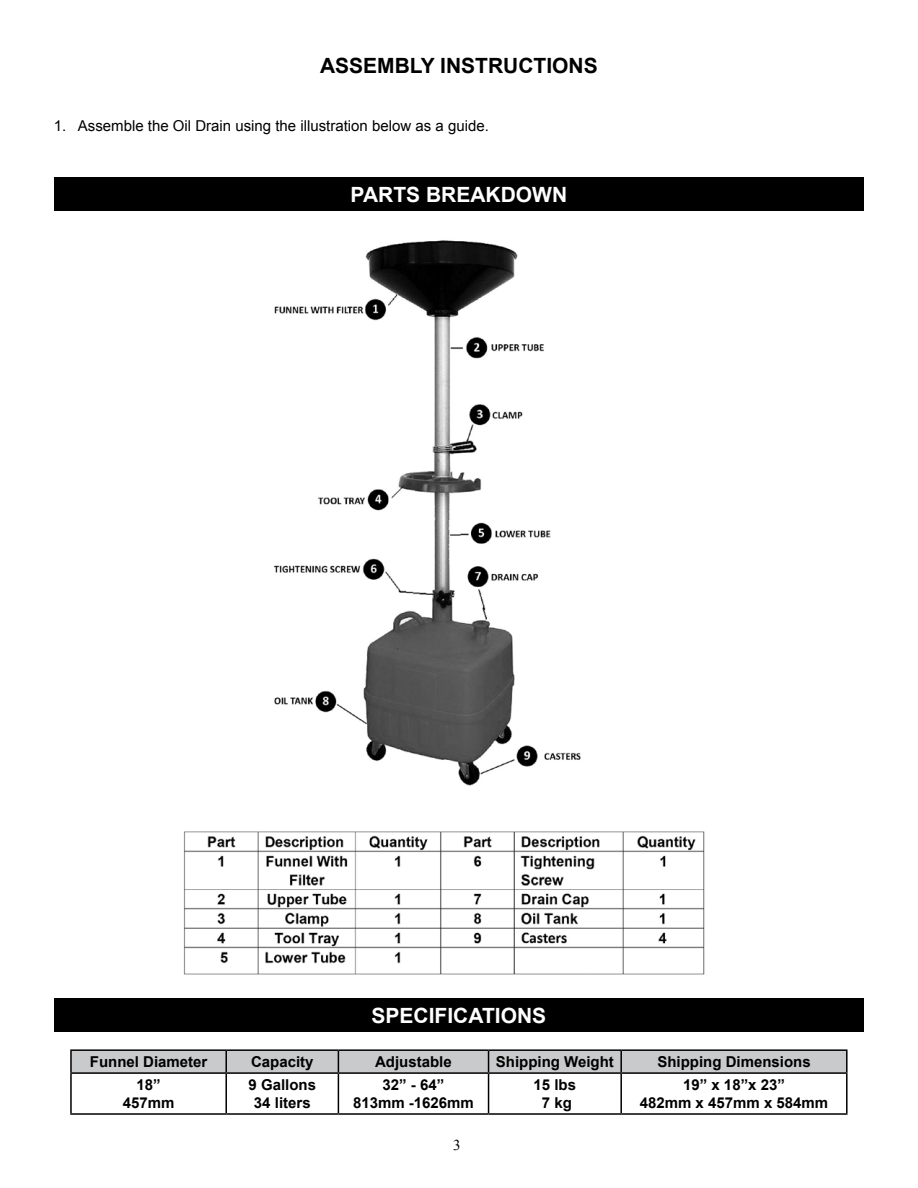
<style>
.page{position:relative;width:918px;height:1188px;background:#fff}
.page>*{position:absolute;margin:0;border:0;box-sizing:border-box;transform-origin:0 0}
.t1{font:700 21px "Arial";color:#fff}
.t2{font:700 21px "Arial";color:#000}
.t3{font:700 15px/18px "Arial";color:#000;text-align:center}
.t4{font:15px "Arial";color:#000}
.t5{font:15px "Times New Roman";color:#000}
</style>
<div class="page">
<hr style="left:70px;top:1049px;width:156px;height:2px;background:#000">
<hr style="left:70px;top:1051px;width:2px;height:21px;background:#000">
<hr style="left:226px;top:1049px;width:112px;height:2px;background:#000">
<hr style="left:338px;top:1049px;width:151px;height:2px;background:#000">
<hr style="left:489px;top:1049px;width:132px;height:2px;background:#000">
<div style="left:71px;top:1050px;width:775px;height:22px;background:#c9cacb"></div>
<hr style="left:621px;top:1049px;width:227px;height:2px;background:#000">
<hr style="left:620px;top:1051px;width:2px;height:21px;background:#000">
<hr style="left:846px;top:1051px;width:2px;height:21px;background:#000">
<hr style="left:70px;top:1072px;width:156px;height:2px;background:#000">
<hr style="left:70px;top:1074px;width:2px;height:39px;background:#000">
<hr style="left:226px;top:1072px;width:112px;height:2px;background:#000">
<hr style="left:225px;top:1074px;width:2px;height:39px;background:#000">
<hr style="left:338px;top:1072px;width:151px;height:2px;background:#000">
<hr style="left:338px;top:1074px;width:1px;height:39px;background:#000">
<hr style="left:489px;top:1072px;width:132px;height:2px;background:#000">
<hr style="left:488px;top:1074px;width:1px;height:39px;background:#000">
<hr style="left:621px;top:1072px;width:227px;height:2px;background:#000">
<hr style="left:620px;top:1074px;width:2px;height:39px;background:#000">
<hr style="left:846px;top:1074px;width:2px;height:39px;background:#000">
<hr style="left:70px;top:1113px;width:156px;height:2px;background:#000">
<hr style="left:226px;top:1113px;width:112px;height:2px;background:#000">
<hr style="left:338px;top:1113px;width:151px;height:2px;background:#000">
<hr style="left:489px;top:1113px;width:132px;height:2px;background:#000">
<hr style="left:621px;top:1113px;width:227px;height:2px;background:#000">
<div style="left:54px;top:178px;width:810px;height:33px;background:#000"></div>
<div style="left:54px;top:999px;width:810px;height:33px;background:#000"></div>
<img style="left:183px;top:240px;width:522px;height:735px">
<h1 class="t2" style="left:320px;top:52px;width:279px">ASSEMBLY INSTRUCTIONS</h1>
<p class="t4" style="left:54px;top:116px;width:436px">1. Assemble the Oil Drain using the illustration below as a guide.</p>
<h1 class="t1" style="left:351px;top:180px;width:218px">PARTS BREAKDOWN</h1>
<h1 class="t1" style="left:372px;top:1002px;width:176px">SPECIFICATIONS</h1>
<p class="t3" style="left:90px;top:1053px;width:119px">Funnel Diameter</p>
<p class="t3" style="left:251px;top:1053px;width:64px">Capacity</p>
<p class="t3" style="left:375px;top:1053px;width:78px">Adjustable</p>
<p class="t3" style="left:496px;top:1053px;width:120px">Shipping Weight</p>
<p class="t3" style="left:657px;top:1053px;width:155px">Shipping Dimensions</p>
<p class="t3" style="left:123px;top:1076px;width:53px">18”<br>457mm</p>
<p class="t3" style="left:249px;top:1076px;width:69px">9 Gallons<br>34 liters</p>
<p class="t3" style="left:353px;top:1076px;width:122px">32” - 64”<br>813mm -1626mm</p>
<p class="t3" style="left:534px;top:1076px;width:44px">15 lbs<br>7 kg</p>
<p class="t3" style="left:640px;top:1076px;width:190px">19” x 18”x 23”<br>482mm x 457mm x 584mm</p>
<p class="t5" style="left:453px;top:1135px;width:9px">3</p>
</div>
